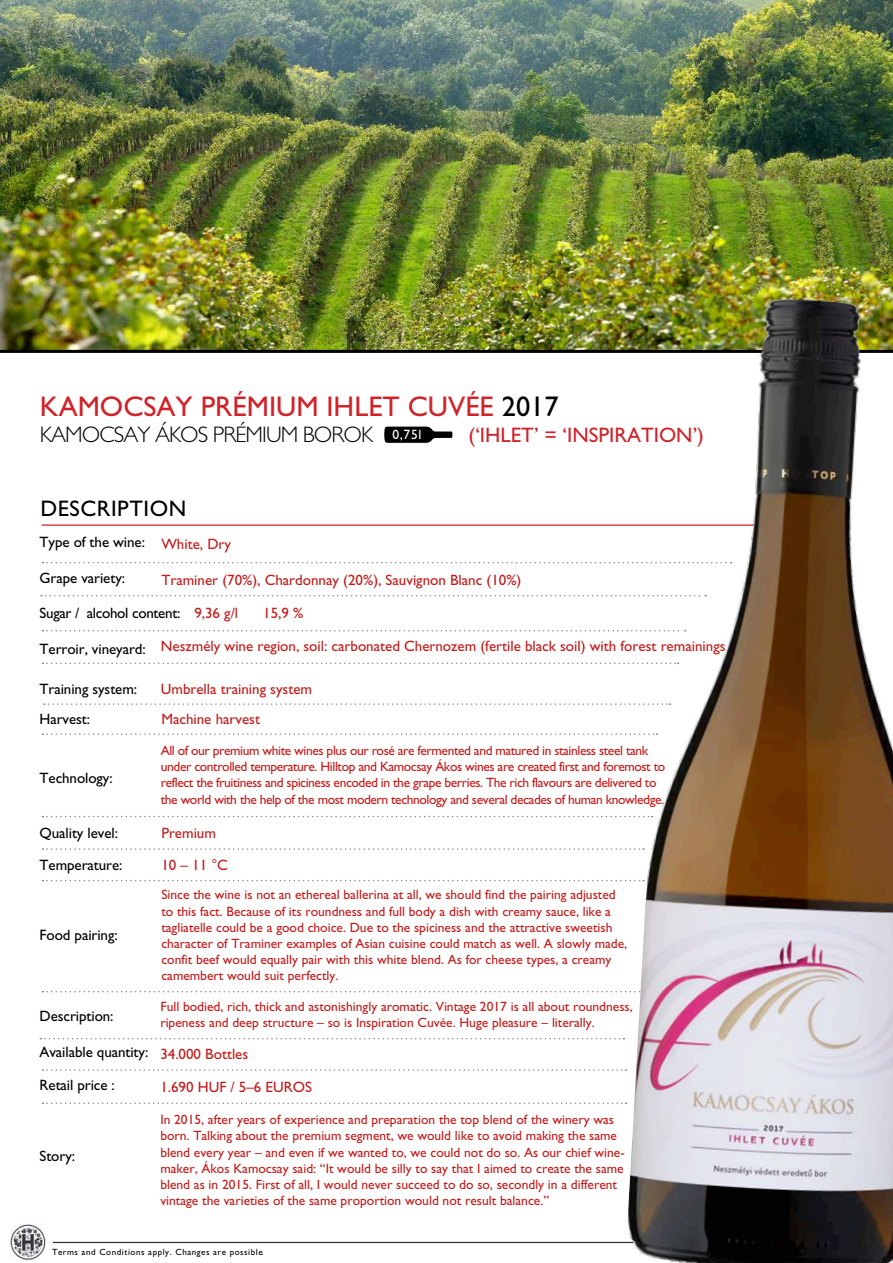
<style>
.page{position:relative;width:893px;height:1263px;background:#fff}
.page>*{position:absolute;margin:0;border:0;box-sizing:border-box;transform-origin:0 0}
.t1{font:500 28.5px "Gill CE";color:#d1222a}
.t2{font:300 22.5px "Gill CE";letter-spacing:-.04em;color:#000}
.t3{font:500 22.5px "Gill CE";letter-spacing:.025em;color:#000}
.t4{font:500 21px "Gill CE";color:#d1222a}
.t5{font:500 15px/30px "Gill CE";color:#c41b1b}
.t6{font:500 15px/30px "Gill CE";letter-spacing:-.005em;color:#000}
.t7{font:500 13.5px/16.2px "Gill CE";color:#c41b1b}
.t8{font:500 13.5px/16.2px "Gill CE";letter-spacing:-.03em;color:#c41b1b}
.t9{font:500 13.5px "Gill CE";color:#fff}
.t10{font:500 9px "Gill CE";letter-spacing:.06em;color:#000}
.s1{color:#000}
</style>
<div class="page">
<hr style="left:53px;top:1242px;width:581px;height:1px;background:#35323b">
<img style="left:10px;top:1224px;width:36px;height:36px">
<img style="left:0;top:0;width:893px;height:350px">
<hr style="left:0;top:350px;width:893px;height:3px;background:#000">
<svg style="left:42px;top:562px;width:583px;height:1px"></svg>
<svg style="left:42px;top:630px;width:582px;height:1px"></svg>
<svg style="left:44px;top:703px;width:581px;height:2px"></svg>
<svg style="left:42px;top:816px;width:583px;height:1px"></svg>
<svg style="left:42px;top:880px;width:583px;height:1px"></svg>
<svg style="left:42px;top:991px;width:583px;height:1px"></svg>
<svg style="left:42px;top:848px;width:583px;height:2px"></svg>
<hr style="left:42px;top:524px;width:723px;height:2px;background:#d1222a">
<svg style="left:41px;top:595px;width:584px;height:1px"></svg>
<svg style="left:42px;top:662px;width:583px;height:2px"></svg>
<svg style="left:43px;top:1069px;width:580px;height:2px"></svg>
<svg style="left:43px;top:1102px;width:580px;height:2px"></svg>
<svg style="left:43px;top:733px;width:579px;height:2px"></svg>
<svg style="left:40px;top:1038px;width:584px;height:1px"></svg>
<svg style="left:384px;top:427px;width:68px;height:16px"></svg>
<img style="left:625px;top:292px;width:268px;height:971px">
<h1 class="t1" style="left:40px;top:390px;width:520px">KAMOCSAY PRÉMIUM IHLET CUVÉE <span class="s1">2017</span></h1>
<h2 class="t2" style="left:40px;top:422px;width:335px">KAMOCSAY ÁKOS PRÉMIUM BOROK</h2>
<h3 class="t4" style="left:469px;top:423px;width:237px">(‘IHLET’ = ‘INSPIRATION’)</h3>
<p class="t9" style="left:393px;top:426px;width:30px">0,75l</p>
<h2 class="t3" style="left:40px;top:495px;width:147px">DESCRIPTION</h2>
<p class="t6" style="left:40px;top:527px;width:107px">Type of the wine:</p>
<p class="t6" style="left:40px;top:563px;width:87px">Grape variety:</p>
<p class="t6" style="left:40px;top:598px;width:142px">Sugar / alcohol content:</p>
<p class="t6" style="left:40px;top:634px;width:108px">Terroir, vineyard:</p>
<p class="t6" style="left:40px;top:674px;width:99px">Training system:<br>Harvest:</p>
<p class="t5" style="left:161px;top:529px;width:71px">White, Dry</p>
<p class="t5" style="left:161px;top:565px;width:362px">Traminer (70%), Chardonnay (20%), Sauvignon Blanc (10%)</p>
<p class="t5" style="left:194px;top:598px;width:45px">9,36 g/l</p>
<p class="t5" style="left:263px;top:598px;width:42px">15,9 %</p>
<p class="t5" style="left:161px;top:631px;width:566px">Neszmély wine region, soil: carbonated Chernozem (fertile black soil) with forest remainings</p>
<p class="t5" style="left:161px;top:674px;width:153px">Umbrella training system<br>Machine harvest</p>
<p class="t8" style="left:161px;top:742px;width:506px">All of our premium white wines plus our rosé are fermented and matured in stainless steel tank under controlled temperature. Hilltop and Kamocsay Ákos wines are created first and foremost to reflect the fruitiness and spiciness encoded in the grape berries. The rich flavours are delivered to the world with the help of the most modern technology and several decades of human knowledge.</p>
<p class="t6" style="left:40px;top:763px;width:75px">Technology:</p>
<p class="t6" style="left:40px;top:817px;width:84px;line-height:31.5px">Quality level:<br>Temperature:</p>
<p class="t6" style="left:40px;top:920px;width:80px">Food pairing:</p>
<p class="t6" style="left:40px;top:1001px;width:76px">Description:</p>
<p class="t6" style="left:40px;top:1037px;width:110px">Available quantity:</p>
<p class="t6" style="left:40px;top:1070px;width:77px">Retail price :</p>
<p class="t6" style="left:40px;top:1141px;width:37px">Story:</p>
<p class="t5" style="left:161px;top:818px;width:56px">Premium</p>
<p class="t5" style="left:161px;top:850px;width:68px">10 – 11 °C</p>
<p class="t7" style="left:161px;top:887px;width:467px">Since the wine is not an ethereal ballerina at all, we should find the pairing adjusted to this fact. Because of its roundness and full body a dish with creamy sauce, like a tagliatelle could be a good choice. Due to the spiciness and the attractive sweetish character of Traminer examples of Asian cuisine could match as well. A slowly made, confit beef would equally pair with this white blend. As for cheese types, a creamy camembert would suit perfectly.</p>
<p class="t7" style="left:160px;top:998px;width:474px">Full bodied, rich, thick and astonishingly aromatic. Vintage 2017 is all about roundness, ripeness and deep structure – so is Inspiration Cuvée. Huge pleasure – literally.</p>
<p class="t5" style="left:160px;top:1038px;width:153px;line-height:32.8px">34.000 Bottles<br>1.690 HUF / 5–6 EUROS</p>
<p class="t7" style="left:160px;top:1111px;width:466px">In 2015, after years of experience and preparation the top blend of the winery was born. Talking about the premium segment, we would like to avoid making the same blend every year – and even if we wanted to, we could not do so. As our chief wine&shy;maker, Ákos Kamocsay said: “It would be silly to say that I aimed to create the same blend as in 2015. First of all, I would never succeed to do so, secondly in a different vintage the varieties of the same proportion would not result balance.”</p>
<p class="t10" style="left:52px;top:1246px;width:213px">Terms and Conditions apply. Changes are possible.</p>
</div>
